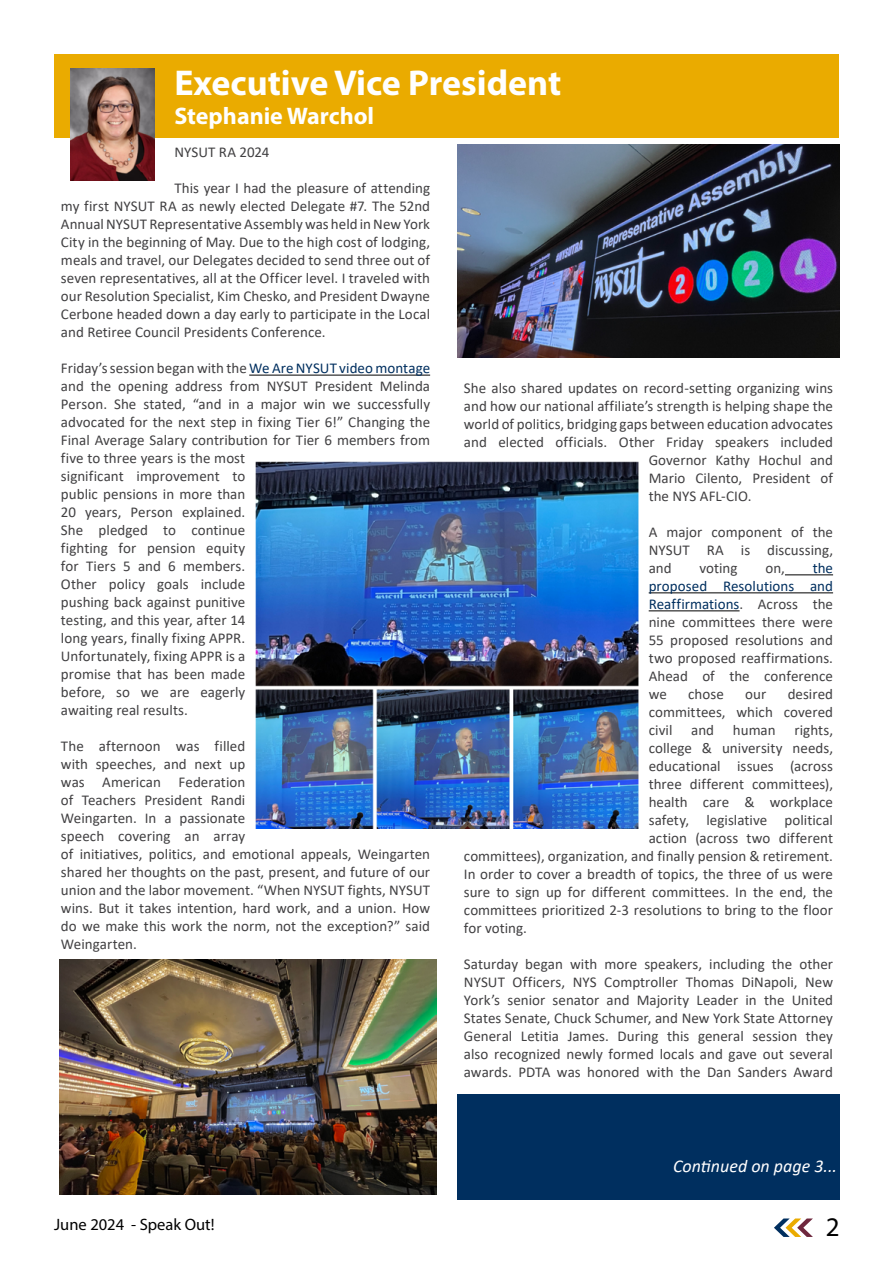
<style>
.page{position:relative;width:893px;height:1263px;background:#fff}
.page>*{position:absolute;margin:0;border:0;box-sizing:border-box;transform-origin:0 0}
.t1{font:700 36px "Myriad Pro";color:#fff}
.t2{font:27px "Myriad Pro";color:#000}
.t3{font:700 24px "Myriad Pro";color:#fff}
.t4{font:italic 18px "Calibri";color:#fff}
.t5{font:16.5px "Myriad Pro";color:#000}
.t6{font:15px/18px "Calibri";letter-spacing:.005em;color:#414042;text-align:justify}
.s1{color:#002f5f}
</style>
<div class="page">
<svg style="left:774px;top:1218px;width:39px;height:19px"></svg>
<hr style="left:249px;top:375px;width:181px;height:1px;background:#000">
<hr style="left:785px;top:574px;width:48px;height:1px;background:#000">
<hr style="left:649px;top:592px;width:184px;height:1px;background:#000">
<hr style="left:649px;top:610px;width:91px;height:1px;background:#000">
<div style="left:54px;top:54px;width:785px;height:84px;background:#eaab00"></div>
<img style="left:70px;top:69px;width:84px;height:111px">
<img style="left:59px;top:959px;width:378px;height:236px">
<img style="left:457px;top:145px;width:383px;height:212px">
<img style="left:255px;top:461px;width:384px;height:367px">
<div style="left:457px;top:1094px;width:383px;height:105px;background:#002f5f"></div>
<h1 class="t1" style="left:174px;top:59px;width:388px">Executive Vice President</h1>
<h3 class="t3" style="left:174px;top:100px;width:201px">Stephanie Warchol</h3>
<p class="t6" style="left:174px;top:143px;width:97px">NYSUT RA 2024</p>
<p class="t6" style="left:61px;top:179px;width:371px;text-indent:113px">This year I had the pleasure of attending my first NYSUT RA as newly elected Delegate #7. The 52nd Annual NYSUT Representative Assembly was held in New York City in the beginning of May. Due to the high cost of lodging, meals and travel, our Delegates decided to send three out of seven representatives, all at the Officer level. I traveled with our Resolution Specialist, Kim Chesko, and President Dwayne Cerbone headed down a day early to participate in the Local and Retiree Council Presidents Conference.</p>
<p class="t6" style="left:61px;top:359px;width:371px;text-align:left">Friday’s session began with the <span class="s1">We Are NYSUT video montage </span>and the opening address from NYSUT President Melinda Person. She stated, “and in a major win we successfully advocated for the next step in fixing Tier 6!” Changing the Final Average Salary contribution for Tier 6 members from five to three years is the most<br>significant improvement to<br>public pensions in more than<br>20 years, Person explained.<br>She pledged to continue<br>fighting for pension equity<br>for Tiers 5 and 6 members.<br>Other policy goals include<br>pushing back against punitive<br>testing, and this year, after 14<br>long years, finally fixing APPR.<br>Unfortunately, fixing APPR is a<br>promise that has been made<br>before, so we are eagerly<br>awaiting real results.</p>
<p class="t6" style="left:61px;top:737px;width:371px;text-align:left">The afternoon was filled<br>with speeches, and next up<br>was American Federation<br>of Teachers President Randi<br>Weingarten. In a passionate<br>speech covering an array<br>of initiatives, politics, and emotional appeals, Weingarten shared her thoughts on the past, present, and future of our union and the labor movement. “When NYSUT fights, NYSUT wins. But it takes intention, hard work, and a union. How do we make this work the norm, not the exception?” said Weingarten.</p>
<p class="t6" style="left:464px;top:379px;width:371px">She also shared updates on record-setting organizing wins</p>
<p class="t6" style="left:464px;top:397px;width:371px">and how our national affiliate’s strength is helping shape the</p>
<p class="t6" style="left:464px;top:415px;width:371px">world of politics, bridging gaps between education advocates</p>
<p class="t6" style="left:464px;top:433px;width:371px">and elected officials. Other Friday speakers included</p>
<p class="t6" style="left:649px;top:451px;width:186px">Governor Kathy Hochul and</p>
<p class="t6" style="left:649px;top:469px;width:186px">Mario Cilento, President of</p>
<p class="t6" style="left:649px;top:487px;width:104px">the NYS AFL-CIO.</p>
<p class="t6" style="left:649px;top:523px;width:186px">A major component of the NYSUT RA is discussing, and</p>
<p class="t6" style="left:649px;top:559px;width:186px;text-indent:164px"><span class="s1">the proposed Resolutions and Reaffirmations</span>. Across the nine committees there were 55 proposed resolutions and two proposed reaffirmations.<br>Ahead of the conference we</p>
<p class="t6" style="left:699px;top:559px;width:40px">voting</p>
<p class="t6" style="left:765px;top:559px;width:21px">on,</p>
<p class="t6" style="left:688px;top:685px;width:37px">chose</p>
<p class="t6" style="left:745px;top:685px;width:23px">our</p>
<p class="t6" style="left:649px;top:685px;width:186px;text-indent:139px">desired committees, which covered civil</p>
<p class="t6" style="left:691px;top:721px;width:24px">and</p>
<p class="t6" style="left:733px;top:721px;width:102px">human rights,</p>
<p class="t6" style="left:649px;top:739px;width:186px">college &amp; university needs,</p>
<p class="t6" style="left:649px;top:757px;width:186px">educational issues (across</p>
<p class="t6" style="left:649px;top:775px;width:186px">three different committees),</p>
<p class="t6" style="left:649px;top:793px;width:186px">health care &amp; workplace</p>
<p class="t6" style="left:649px;top:811px;width:186px">safety, legislative political</p>
<p class="t6" style="left:649px;top:829px;width:186px">action (across two different</p>
<p class="t6" style="left:464px;top:847px;width:371px">committees), organization, and finally pension &amp; retirement.</p>
<p class="t6" style="left:464px;top:865px;width:371px">In order to cover a breadth of topics, the three of us were</p>
<p class="t6" style="left:464px;top:883px;width:371px">sure to sign up for different committees. In the end, the</p>
<p class="t6" style="left:464px;top:901px;width:371px">committees prioritized 2-3 resolutions to bring to the floor</p>
<p class="t6" style="left:464px;top:919px;width:65px">for voting.</p>
<p class="t6" style="left:464px;top:955px;width:371px">Saturday began with more speakers, including the other NYSUT Officers, NYS Comptroller Thomas DiNapoli, New York’s senior senator and Majority Leader in the United States Senate, Chuck Schumer, and New York State Attorney General Letitia James. During this general session they also recognized newly formed locals and gave out several awards. PDTA was honored with the Dan Sanders Award</p>
<p class="t4" style="left:673px;top:1153px;width:165px">Continued on page 3...</p>
<p class="t5" style="left:54px;top:1214px;width:162px">June 2024 - Speak Out!</p>
<h2 class="t2" style="left:826px;top:1210px;width:15px">2</h2>
</div>
